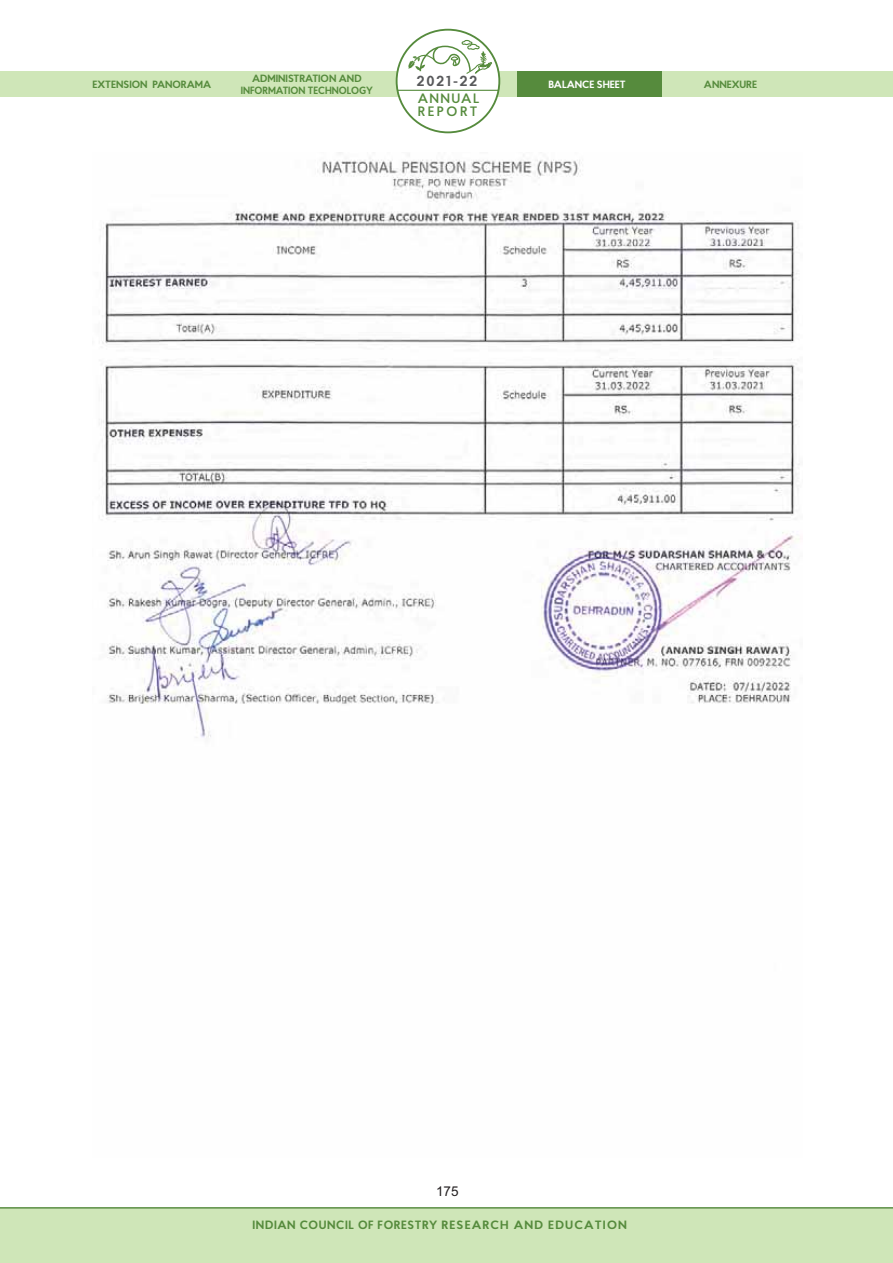
<style>
.page{position:relative;width:893px;height:1263px;background:#fff}
.page>*{position:absolute;margin:0;border:0;box-sizing:border-box;transform-origin:0 0}
.t1{font:700 14.55px "Proba Pro";letter-spacing:.13em;color:#58595b}
.t2{font:600 13.65px/13px "Proba Pro";letter-spacing:.135em;color:#568b3d}
.t3{font:13.5px "Arial";color:#231f20}
.t4{font:700 12px "Proba Pro";letter-spacing:.05em;color:#568b3d}
.t5{font:700 10.5px/11.6px "Proba Pro";color:#568b3d;text-align:center}
.t6{font:700 10.5px "Proba Pro";color:#fff}
.s1{color:#fff}
</style>
<div class="page">
<div style="left:0;top:71px;width:893px;height:26px;background:#cfe6b8"></div>
<div style="left:0;top:1209px;width:893px;height:54px;background:#cfe6b8"></div>
<div style="left:397px;top:30px;width:102px;height:102px;background:#fff;border-radius:50%"></div>
<hr style="left:398px;top:90px;width:100px;height:1px;background:#568b3d">
<svg style="left:408px;top:28px;width:84px;height:46px"></svg>
<div style="left:517px;top:72px;width:145px;height:25px;background:#568b3d"></div>
<img style="left:99px;top:155px;width:701px;height:583px">
<p class="t5" style="left:241px;top:74px;width:134px">ADMINISTRATION AND<br>INFORMATION TECHNOLOGY</p>
<p class="t5" style="left:704px;top:80px;width:55px">ANNEXURE</p>
<p class="t5" style="left:93px;top:80px;width:120px">EXTENSION PANORAMA</p>
<h1 class="t1" style="left:417px;top:74px;width:62px"><span class="s1">2</span>021-22</h1>
<p class="t6" style="left:548px;top:80px;width:79px">BALANCE SHEET</p>
<h2 class="t2" style="left:418px;top:92px;width:63px">ANNUAL<br>REPORT</h2>
<p class="t3" style="left:436px;top:1186px;width:24px">175</p>
<p class="t4" style="left:252px;top:1220px;width:376px">INDIAN COUNCIL OF FORESTRY RESEARCH AND EDUCATION</p>
</div>
